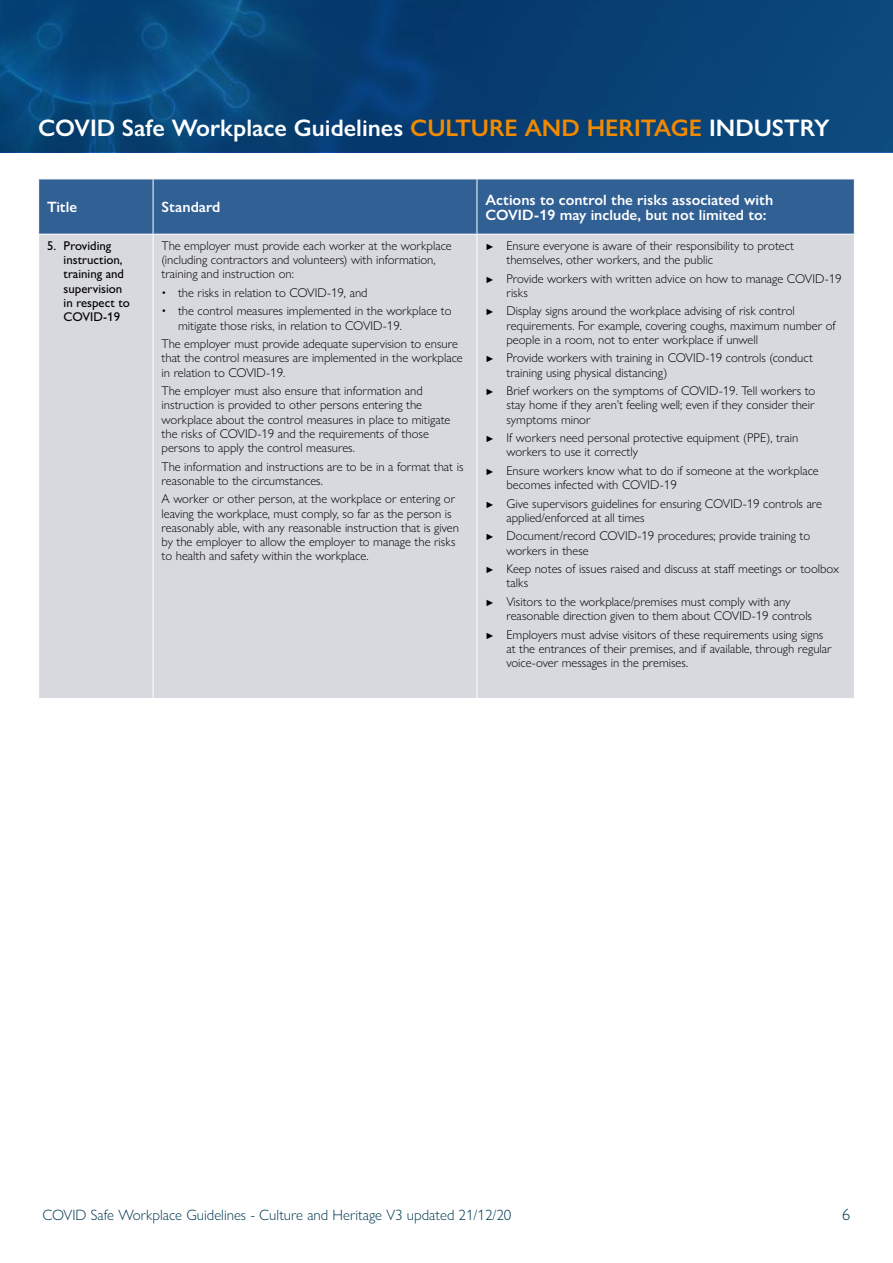
<style>
.page{position:relative;width:893px;height:1263px;background:#fff}
.page>*{position:absolute;margin:0;border:0;box-sizing:border-box;transform-origin:0 0}
.t1{font:600 24px "Gill Sans Nova";color:#fff}
.t2{font:300 16.5px "Gill Sans Nova";color:#003952}
.t3{font:600 15px/15px "Gill Sans Nova";color:#fff}
.t4{font:300 15px "Gill Sans Nova";color:#003952}
.t5{font:300 12.75px/14.2px "Gill Sans Nova";color:#000}
.t6{font:500 12.75px/14.2px "Gill Sans Nova";color:#000}
.s1{color:#f18a00}
.s2{font-weight:500;font-size:9px}
</style>
<div class="page">
<svg style="left:0;top:0;width:893px;height:151px;background:#074276"></svg>
<div style="left:39px;top:180px;width:815px;height:54px;background:#316094"></div>
<div style="left:39px;top:235px;width:815px;height:463px;background:#d8d9df"></div>
<hr style="left:153px;top:235px;width:1px;height:463px;background:#fff">
<hr style="left:477px;top:235px;width:1px;height:463px;background:#fff">
<hr style="left:153px;top:179px;width:1px;height:55px;background:#fff">
<hr style="left:477px;top:179px;width:1px;height:55px;background:#fff">
<h1 class="t1" style="left:38px;top:113px;width:793px">COVID Safe Workplace Guidelines <span class="s1">CULTURE AND HERITAGE</span> INDUSTRY</h1>
<p class="t3" style="left:47px;top:199px;width:32px">Title</p>
<p class="t3" style="left:162px;top:199px;width:60px">Standard</p>
<p class="t3" style="left:485px;top:192px;width:289px">Actions to control the risks associated with<br>COVID-19 may include, but not limited to:</p>
<p class="t6" style="left:64px;top:238px;width:68px;text-indent:-16px">5. Providing instruction, training and supervision in respect to<br>COVID-19</p>
<p class="t5" style="left:162px;top:238px;width:292px">The employer must provide each worker at the workplace (including contractors and volunteers) with information, training and instruction on:</p>
<p class="t5" style="left:506px;top:238px;width:289px;text-indent:-21px"><span class="s2">►</span> Ensure everyone is aware of their responsibility to protect themselves, other workers, and the public</p>
<p class="t5" style="left:506px;top:271px;width:337px;text-indent:-21px"><span class="s2">►</span> Provide workers with written advice on how to manage COVID-19 risks</p>
<p class="t5" style="left:506px;top:304px;width:331px;text-indent:-21px"><span class="s2">►</span> Display signs around the workplace advising of risk control requirements. For example, covering coughs, maximum number of people in a room, not to enter workplace if unwell</p>
<p class="t5" style="left:506px;top:351px;width:308px;text-indent:-21px"><span class="s2">►</span> Provide workers with training in COVID-19 controls (conduct training using physical distancing)</p>
<p class="t5" style="left:506px;top:383px;width:310px;text-align:justify;text-indent:-21px"><span class="s2">►</span> Brief workers on the symptoms of COVID-19. Tell workers to stay home if they aren’t feeling well; even if they consider their symptoms minor</p>
<p class="t5" style="left:506px;top:430px;width:293px;text-indent:-21px"><span class="s2">►</span> If workers need personal protective equipment (PPE), train workers to use it correctly</p>
<p class="t5" style="left:506px;top:463px;width:314px;text-indent:-21px"><span class="s2">►</span> Ensure workers know what to do if someone at the workplace becomes infected with COVID-19</p>
<p class="t5" style="left:506px;top:496px;width:317px;text-indent:-21px"><span class="s2">►</span> Give supervisors guidelines for ensuring COVID-19 controls are applied/enforced at all times</p>
<p class="t5" style="left:506px;top:529px;width:305px;text-indent:-21px"><span class="s2">►</span> Document/record COVID-19 procedures; provide training to workers in these</p>
<p class="t5" style="left:506px;top:561px;width:334px;text-indent:-21px"><span class="s2">►</span> Keep notes of issues raised and discuss at staff meetings or toolbox talks</p>
<p class="t5" style="left:506px;top:594px;width:307px;text-indent:-21px"><span class="s2">►</span> Visitors to the workplace/premises must comply with any reasonable direction given to them about COVID-19 controls</p>
<p class="t5" style="left:506px;top:627px;width:327px;text-indent:-21px"><span class="s2">►</span> Employers must advise visitors of these requirements using signs at the entrances of their premises, and if available, through regular voice-over messages in the premises.</p>
<p class="t5" style="left:162px;top:285px;width:207px">• the risks in relation to COVID-19, and</p>
<p class="t5" style="left:178px;top:304px;width:275px;text-indent:-16px">• the control measures implemented in the workplace to mitigate those risks, in relation to COVID-19.</p>
<p class="t5" style="left:162px;top:337px;width:303px">The employer must provide adequate supervision to ensure that the control measures are implemented in the workplace in relation to COVID-19.</p>
<p class="t5" style="left:162px;top:384px;width:290px">The employer must also ensure that information and instruction is provided to other persons entering the workplace about the control measures in place to mitigate the risks of COVID-19 and the requirements of those persons to apply the control measures.</p>
<p class="t5" style="left:162px;top:459px;width:303px">The information and instructions are to be in a format that is reasonable to the circumstances.</p>
<p class="t5" style="left:162px;top:492px;width:299px">A worker or other person, at the workplace or entering or leaving the workplace, must comply, so far as the person is reasonably able, with any reasonable instruction that is given by the employer to allow the employer to manage the risks to health and safety within the workplace.</p>
<p class="t4" style="left:43px;top:1206px;width:470px">COVID Safe Workplace Guidelines - Culture and Heritage V3 updated 21/12/20</p>
<p class="t2" style="left:842px;top:1204px;width:10px">6</p>
</div>
